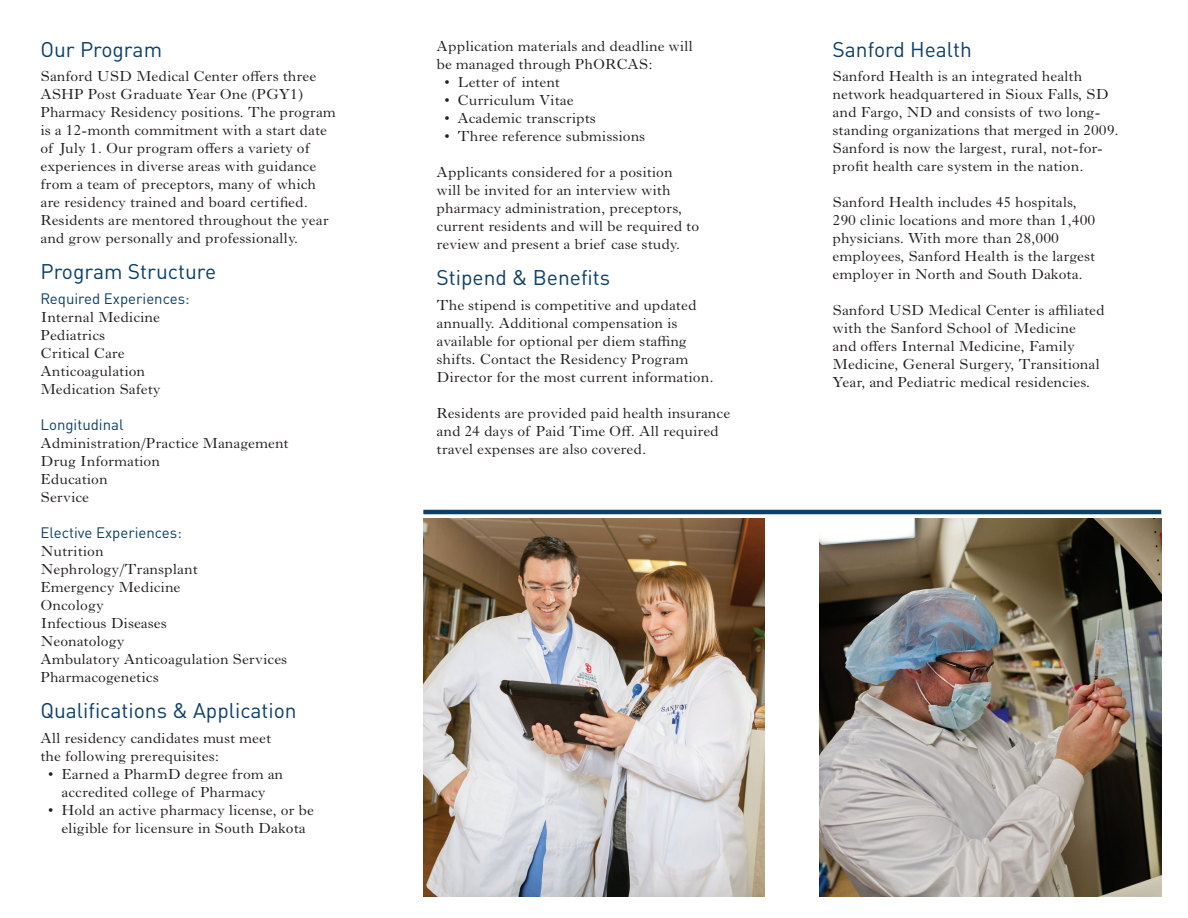
<style>
.page{position:relative;width:1188px;height:918px;background:#fff}
.page>*{position:absolute;margin:0;border:0;box-sizing:border-box;transform-origin:0 0}
.t1{font:21px "DINOT";color:#0b406a}
.t2{font:15px/18px "Imprint MT Pro";color:#231f20}
.t3{font:15px "DINOT";color:#0b406a}
</style>
<div class="page">
<hr style="left:423px;top:510px;width:738px;height:4px;background:#0b406a">
<img style="left:423px;top:518px;width:342px;height:379px">
<img style="left:820px;top:518px;width:341px;height:379px">
<h1 class="t1" style="left:40px;top:36px;width:123px">Our Program</h1>
<p class="t2" style="left:40px;top:67px;width:297px">Sanford USD Medical Center offers three ASHP Post Graduate Year One (PGY1)<br>Pharmacy Residency positions. The program is a 12-month commitment with a start date of July 1. Our program offers a variety of experiences in diverse areas with guidance from a team of preceptors, many of which are residency trained and board certified.<br>Residents are mentored throughout the year and grow personally and professionally.</p>
<h1 class="t1" style="left:40px;top:259px;width:177px">Program Structure</h1>
<p class="t3" style="left:40px;top:289px;width:151px">Required Experiences:</p>
<p class="t2" style="left:40px;top:308px;width:122px">Internal Medicine<br>Pediatrics<br>Critical Care<br>Anticoagulation<br>Medication Safety</p>
<p class="t3" style="left:40px;top:415px;width:84px">Longitudinal</p>
<p class="t2" style="left:40px;top:434px;width:250px">Administration/Practice Management<br>Drug Information<br>Education<br>Service</p>
<p class="t3" style="left:40px;top:523px;width:143px">Elective Experiences:</p>
<p class="t2" style="left:40px;top:542px;width:248px">Nutrition<br>Nephrology/Transplant<br>Emergency Medicine<br>Oncology<br>Infectious Diseases<br>Neonatology<br>Ambulatory Anticoagulation Services<br>Pharmacogenetics</p>
<h1 class="t1" style="left:40px;top:697px;width:258px">Qualifications &amp; Application</h1>
<p class="t2" style="left:40px;top:729px;width:232px">All residency candidates must meet the following prerequisites:</p>
<p class="t2" style="left:48px;top:765px;width:236px;text-align:center">• Earned a PharmD degree from an accredited college of Pharmacy</p>
<p class="t2" style="left:48px;top:801px;width:267px;text-align:center">• Hold an active pharmacy license, or be eligible for licensure in South Dakota</p>
<p class="t2" style="left:437px;top:37px;width:258px">Application materials and deadline will be managed through PhORCAS:</p>
<p class="t2" style="left:444px;top:73px;width:117px">• Letter of intent</p>
<p class="t2" style="left:444px;top:91px;width:131px">• Curriculum Vitae</p>
<p class="t2" style="left:444px;top:109px;width:153px">• Academic transcripts</p>
<p class="t2" style="left:444px;top:127px;width:203px">• Three reference submissions</p>
<p class="t2" style="left:437px;top:163px;width:264px">Applicants considered for a position will be invited for an interview with pharmacy administration, preceptors, current residents and will be required to review and present a brief case study.</p>
<h1 class="t1" style="left:437px;top:264px;width:175px">Stipend &amp; Benefits</h1>
<p class="t2" style="left:437px;top:296px;width:279px">The stipend is competitive and updated annually. Additional compensation is available for optional per diem staffing shifts. Contact the Residency Program Director for the most current information.</p>
<p class="t2" style="left:437px;top:404px;width:295px">Residents are provided paid health insurance and 24 days of Paid Time Off. All required travel expenses are also covered.</p>
<h1 class="t1" style="left:833px;top:36px;width:141px">Sanford Health</h1>
<p class="t2" style="left:833px;top:67px;width:288px">Sanford Health is an integrated health network headquartered in Sioux Falls, SD and Fargo, ND and consists of two long&shy;standing organizations that merged in 2009.<br>Sanford is now the largest, rural, not-for&shy;profit health care system in the nation.</p>
<p class="t2" style="left:833px;top:193px;width:264px">Sanford Health includes 45 hospitals, 290 clinic locations and more than 1,400 physicians. With more than 28,000 employees, Sanford Health is the largest employer in North and South Dakota.</p>
<p class="t2" style="left:833px;top:301px;width:274px">Sanford USD Medical Center is affiliated with the Sanford School of Medicine<br>and offers Internal Medicine, Family Medicine, General Surgery, Transitional Year, and Pediatric medical residencies.</p>
</div>
